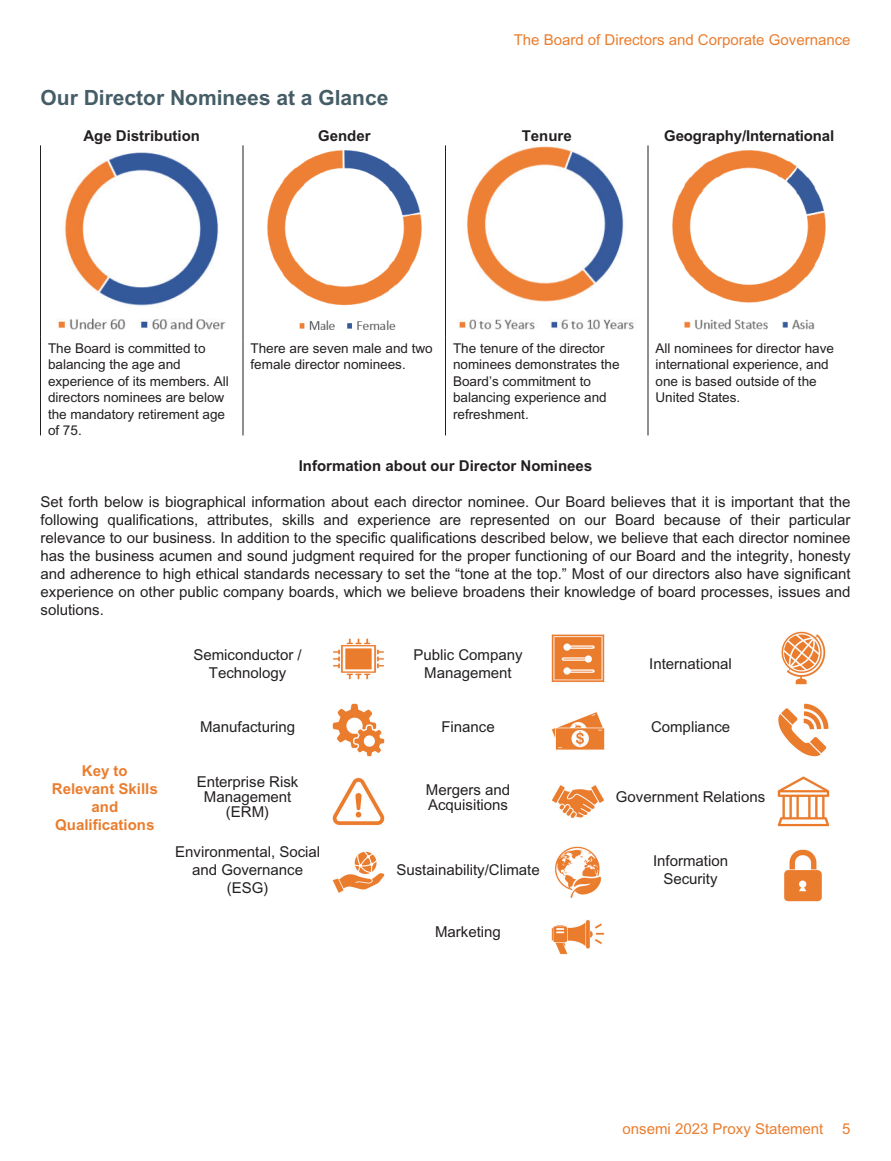
<style>
.page{position:relative;width:891px;height:1161px;background:#fff}
.page>*{position:absolute;margin:0;border:0;box-sizing:border-box;transform-origin:0 0}
.t1{font:700 21px "Arial";color:#455d66}
.t2{font:15px/18px "Arial";color:#231f20;text-align:center}
.t3{font:700 15px "Arial";color:#231f20}
.t4{font:15px "Arial";color:#ea7d2e}
.t5{font:700 15px/18px "Arial";color:#ea7d2e;text-align:center}
.t6{font:13.5px/16.5px "Arial";color:#231f20}
</style>
<div class="page">
<hr style="left:40px;top:146px;width:1px;height:190px;background:#231f20">
<hr style="left:243px;top:146px;width:1px;height:190px;background:#231f20">
<hr style="left:445px;top:146px;width:1px;height:190px;background:#231f20">
<hr style="left:648px;top:146px;width:1px;height:190px;background:#231f20">
<hr style="left:40px;top:337px;width:1px;height:98px;background:#231f20">
<hr style="left:243px;top:337px;width:1px;height:98px;background:#231f20">
<hr style="left:445px;top:337px;width:1px;height:98px;background:#231f20">
<hr style="left:648px;top:337px;width:1px;height:98px;background:#231f20">
<img style="left:58px;top:152px;width:168px;height:178px">
<img style="left:267px;top:150px;width:155px;height:180px">
<img style="left:459px;top:146px;width:175px;height:184px">
<img style="left:672px;top:150px;width:154px;height:180px">
<img style="left:333px;top:638px;width:50px;height:41px">
<img style="left:552px;top:635px;width:52px;height:47px">
<img style="left:781px;top:632px;width:45px;height:52px">
<img style="left:332px;top:704px;width:52px;height:52px">
<img style="left:552px;top:712px;width:52px;height:38px">
<img style="left:778px;top:704px;width:51px;height:52px">
<img style="left:332px;top:778px;width:52px;height:47px">
<img style="left:553px;top:785px;width:50px;height:34px">
<img style="left:777px;top:776px;width:53px;height:51px">
<img style="left:332px;top:852px;width:52px;height:41px">
<img style="left:555px;top:846px;width:46px;height:52px">
<img style="left:784px;top:849px;width:38px;height:53px">
<img style="left:552px;top:920px;width:52px;height:34px">
<p class="t4" style="left:514px;top:34px;width:338px">The Board of Directors and Corporate Governance</p>
<h1 class="t1" style="left:40px;top:90px;width:349px">Our Director Nominees at a Glance</h1>
<p class="t3" style="left:83px;top:130px;width:118px">Age Distribution</p>
<p class="t3" style="left:318px;top:130px;width:54px">Gender</p>
<p class="t3" style="left:522px;top:130px;width:52px">Tenure</p>
<p class="t3" style="left:664px;top:130px;width:172px">Geography/International</p>
<p class="t6" style="left:48px;top:341px;width:182px">The Board is committed to balancing the age and experience of its members. All directors nominees are below the mandatory retirement age of 75.</p>
<p class="t6" style="left:250px;top:341px;width:184px">There are seven male and two female director nominees.</p>
<p class="t6" style="left:453px;top:341px;width:168px">The tenure of the director nominees demonstrates the<br>Board’s commitment to balancing experience and refreshment.</p>
<p class="t6" style="left:656px;top:341px;width:180px">All nominees for director have international experience, and one is based outside of the<br>United States.</p>
<p class="t3" style="left:299px;top:461px;width:295px">Information about our Director Nominees</p>
<p class="t2" style="left:40px;top:494px;width:812px;text-align:justify">Set forth below is biographical information about each director nominee. Our Board believes that it is important that the following qualifications, attributes, skills and experience are represented on our Board because of their particular relevance to our business. In addition to the specific qualifications described below, we believe that each director nominee has the business acumen and sound judgment required for the proper functioning of our Board and the integrity, honesty and adherence to high ethical standards necessary to set the “tone at the top.” Most of our directors also have significant experience on other public company boards, which we believe broadens their knowledge of board processes, issues and solutions.</p>
<p class="t5" style="left:52px;top:763px;width:107px">Key to<br>Relevant Skills and<br>Qualifications</p>
<p class="t2" style="left:193px;top:647px;width:110px">Semiconductor /<br>Technology</p>
<p class="t2" style="left:413px;top:647px;width:111px">Public Company<br>Management</p>
<p class="t2" style="left:649px;top:656px;width:84px">International</p>
<p class="t2" style="left:200px;top:719px;width:97px">Manufacturing</p>
<p class="t2" style="left:441px;top:719px;width:55px">Finance</p>
<p class="t2" style="left:651px;top:719px;width:81px">Compliance</p>
<p class="t2" style="left:197px;top:776px;width:103px;line-height:15px">Enterprise Risk<br>Management (ERM)</p>
<p class="t2" style="left:426px;top:783px;width:86px;line-height:15px;text-align:left">Mergers and<br>Acquisitions</p>
<p class="t2" style="left:616px;top:789px;width:151px">Government Relations</p>
<p class="t2" style="left:175px;top:844px;width:147px">Environmental, Social and Governance (ESG)</p>
<p class="t2" style="left:396px;top:862px;width:145px">Sustainability/Climate</p>
<p class="t2" style="left:653px;top:853px;width:77px">Information<br>Security</p>
<p class="t2" style="left:435px;top:924px;width:67px">Marketing</p>
<p class="t4" style="left:622px;top:1123px;width:202px">onsemi 2023 Proxy Statement</p>
<p class="t4" style="left:842px;top:1123px;width:10px">5</p>
</div>
